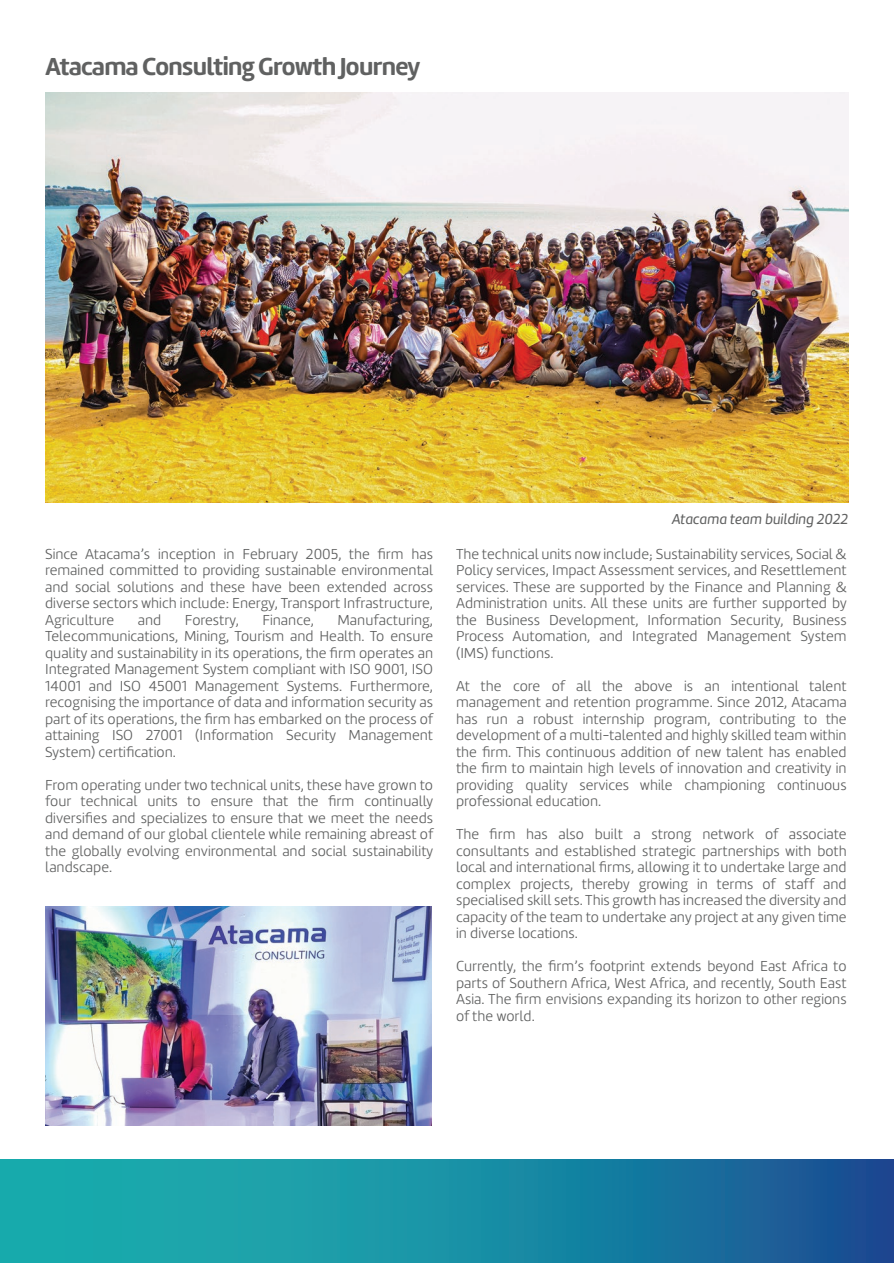
<style>
.page{position:relative;width:894px;height:1263px;background:#fff}
.page>*{position:absolute;margin:0;border:0;box-sizing:border-box;transform-origin:0 0}
.t1{font:700 25.5px "Marine Rounded";letter-spacing:-.025em;color:#606161}
.t2{font:300 15px/16.5px "Marine Rounded";color:#606161;text-align:justify}
.t3{font:italic 15px "Marine Rounded";color:#606161}
</style>
<div class="page">
<svg style="left:0;top:1159px;width:893px;height:104px;background:#1989a3"></svg>
<img style="left:45px;top:92px;width:803px;height:410px">
<img style="left:45px;top:907px;width:386px;height:218px">
<h1 class="t1" style="left:45px;top:50px;width:376px">Atacama Consulting Growth Journey</h1>
<p class="t2" style="left:45px;top:545px;width:389px">Since Atacama’s inception in February 2005, the firm has remained committed to providing sustainable environmental and social solutions and these have been extended across diverse sectors which include: Energy, Transport Infrastructure, Agriculture</p>
<p class="t2" style="left:45px;top:611px;width:389px;text-indent:292px">Manufacturing, Telecommunications, Mining, Tourism and Health. To ensure quality and sustainability in its operations, the firm operates an Integrated Management System compliant with ISO 9001, ISO 14001 and ISO 45001 Management Systems. Furthermore, recognising the importance of data and information security as part of its operations, the firm has embarked on the process of attaining ISO 27001 (Information Security Management System) certification.</p>
<p class="t2" style="left:45px;top:776px;width:389px">From operating under two technical units, these have grown to four technical units to ensure that the firm continually diversifies and specializes to ensure that we meet the needs and demand of our global clientele while remaining abreast of the globally evolving environmental and social sustainability landscape.</p>
<p class="t2" style="left:138px;top:611px;width:25px">and</p>
<p class="t2" style="left:185px;top:611px;width:56px">Forestry,</p>
<p class="t2" style="left:262px;top:611px;width:53px">Finance,</p>
<p class="t3" style="left:671px;top:510px;width:177px">Atacama team building 2022</p>
<p class="t2" style="left:456px;top:545px;width:392px">The technical units now include; Sustainability services, Social &amp; Policy services, Impact Assessment services, and Resettlement services. These are supported by the Finance and Planning &amp; Administration units. All these units are further supported by the Business Development, Information Security, Business Process Automation, and Integrated Management System (IMS) functions.</p>
<p class="t2" style="left:456px;top:677px;width:392px">At the core of all the above is an intentional talent management and retention programme. Since 2012, Atacama has run a robust internship program, contributing to the development of a multi-talented and highly skilled team within the firm. This continuous addition of new talent has enabled the firm to maintain high levels of innovation and creativity in providing quality services while championing continuous professional education.</p>
<p class="t2" style="left:456px;top:826px;width:392px">The firm has also built a strong network of associate consultants and established strategic partnerships with both local and international firms, allowing it to undertake large and complex projects, thereby growing in terms of staff and specialised skill sets. This growth has increased the diversity and capacity of the team to undertake any project at any given time in diverse locations.</p>
<p class="t2" style="left:456px;top:958px;width:392px">Currently, the firm’s footprint extends beyond East Africa to parts of Southern Africa, West Africa, and recently, South East Asia. The firm envisions expanding its horizon to other regions of the world.</p>
</div>
